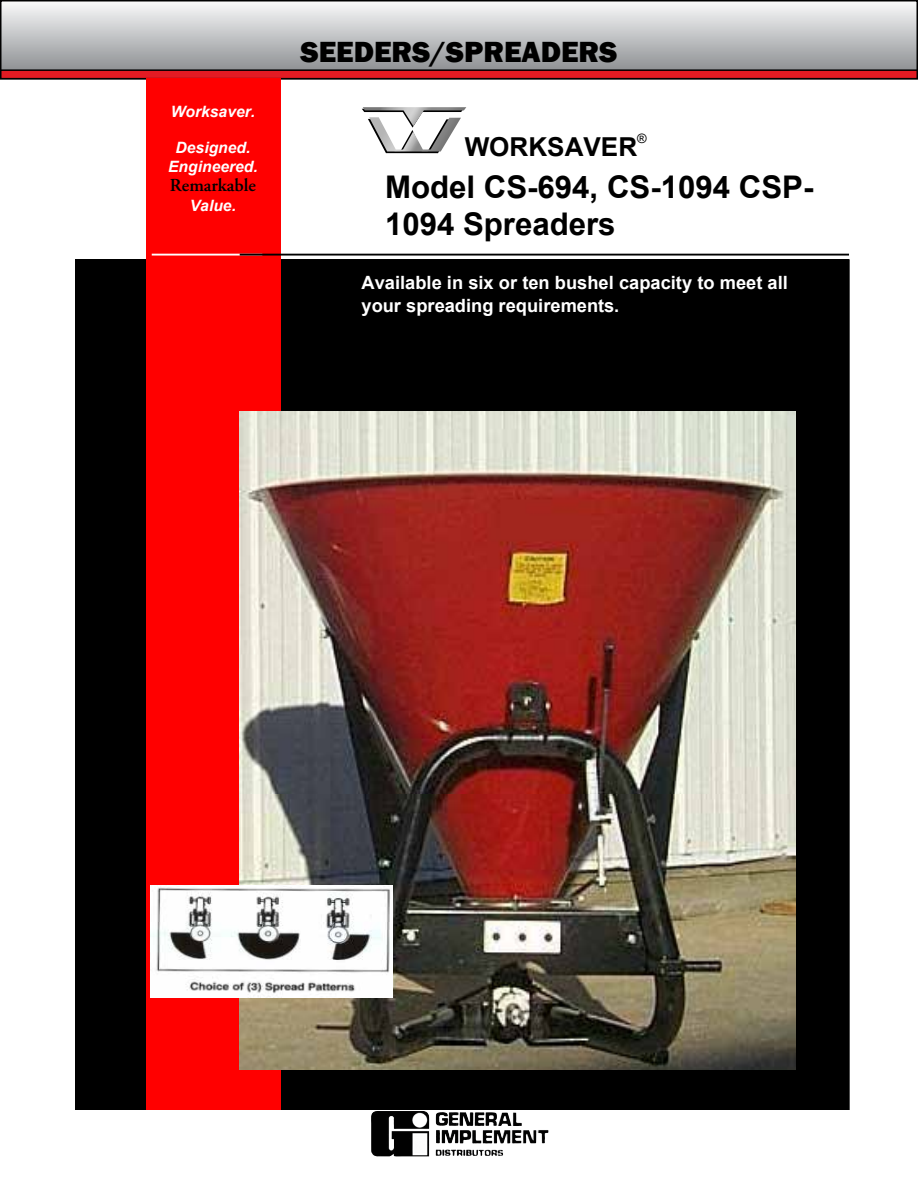
<style>
.page{position:relative;width:918px;height:1188px;background:#fff}
.page>*{position:absolute;margin:0;border:0;box-sizing:border-box;transform-origin:0 0}
.t1{font:700 31.2px/37.2px "Arial";color:#000}
.t2{font:800 30px "Franklin Gothic";color:#000}
.t3{font:700 26.1px "Arial";color:#000}
.t4{font:700 18.3px/23.4px "Arial";color:#fff}
.t5{font:600 18.3px "Adobe Garamond";color:#000}
.t6{font:italic 700 15.6px/18.6px "Arial";color:#fff;text-align:center}
.t7{font:12.9px "Arial";color:#000}
</style>
<div class="page">
<img style="left:371px;top:1111px;width:88px;height:46px">
<svg style="left:3px;top:5px;width:912px;height:64px;background:#c1c3c5"></svg>
<div style="left:0;top:0;width:918px;height:75px;border:2px solid #000"></div>
<div style="left:1px;top:70px;width:916px;height:9px;background:#e31b23"></div>
<div style="left:0;top:69px;width:918px;height:10px;border:2px solid #000"></div>
<div style="left:76px;top:259px;width:774px;height:851px;background:#000"></div>
<div style="left:146px;top:79px;width:134px;height:1031px;background:#f00"></div>
<hr style="left:152px;top:254px;width:110px;height:2px;background:#fff">
<svg style="left:362px;top:109px;width:77px;height:44px"></svg>
<img style="left:369px;top:126px;width:87px;height:26px">
<img style="left:363px;top:107px;width:103px;height:19px">
<hr style="left:240px;top:254px;width:609px;height:2px;background:#000">
<img style="left:240px;top:411px;width:556px;height:658px">
<img style="left:151px;top:885px;width:241px;height:112px">
<p class="t6" style="left:171px;top:102px;width:86px">Worksaver.</p>
<p class="t6" style="left:168px;top:139px;width:91px">Designed.<br>Engineered.</p>
<p class="t5" style="left:170px;top:175px;width:88px">Remarkable</p>
<p class="t6" style="left:190px;top:197px;width:48px">Value.</p>
<h2 class="t2" style="left:301px;top:32px;width:318px">SEEDERS/SPREADERS</h2>
<h3 class="t3" style="left:465px;top:128px;width:174px">WORKSAVER</h3>
<p class="t7" style="left:637px;top:129px;width:11px">®</p>
<h1 class="t1" style="left:385px;top:169px;width:430px">Model CS-694, CS-1094 CSP-<br>1094 Spreaders</h1>
<p class="t4" style="left:362px;top:271px;width:428px">Available in six or ten bushel capacity to meet all your spreading requirements.</p>
</div>
